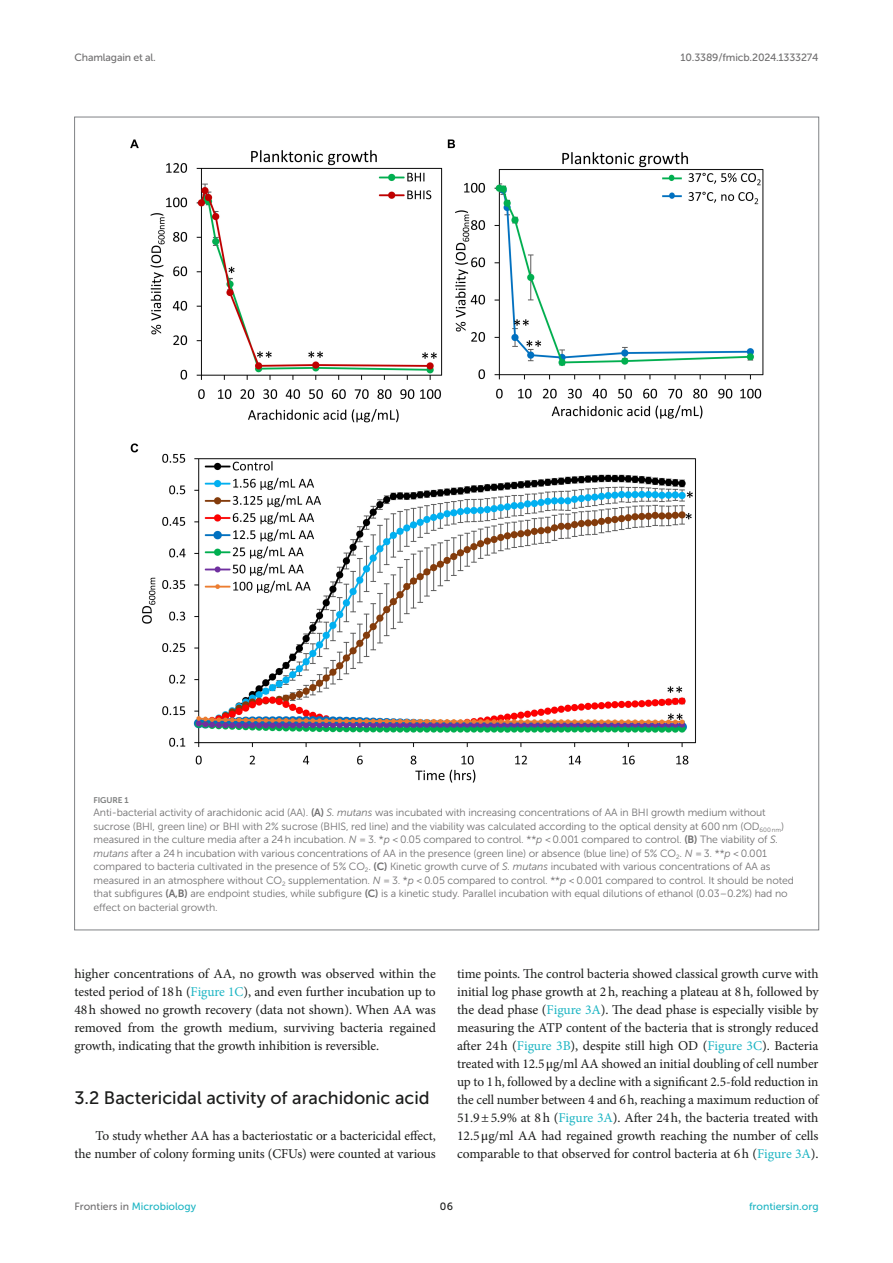
<style>
.page{position:relative;width:893px;height:1263px;background:#fff}
.page>*{position:absolute;margin:0;border:0;box-sizing:border-box;transform-origin:0 0}
.HEAD_2{font:18px "Museo Sans 500";color:#1b1c1b}
.TEXT_FLUSH{font:13.5px/18px "Minion Pro";letter-spacing:-.005em;color:#1b1c1b;text-align:justify}
.FIG_LEG{font:10.5px/13.5px "Museo Sans 300";letter-spacing:-.01em;color:#706f70}
.t1{font:10.5px "Museo Sans 500";letter-spacing:-.015em;color:#706f70}
.t2{font:10.5px "Museo Sans 500";color:#1db5c3}
.t3{font:10.5px "Museo Sans 500";color:#1b1c1b}
.FIG_HD{font:8.25px "Museo Sans 700";letter-spacing:-.01em;color:#7e7f7f}
.s1{font-family:"Museo Sans 700"}
.s2{font-style:italic}
.s3{color:#1db5c3}
.s4{font-family:"STIX General"}
.s5{color:#706f70}
</style>
<div class="page">
<img style="left:130px;top:139px;width:634px;height:644px">
<p class="t1" style="left:74px;top:51px;width:83px">Chamlagain et al.</p>
<p class="t1" style="left:681px;top:51px;width:139px">10.3389/fmicb.2024.1333274</p>
<p class="FIG_HD" style="left:94px;top:795px;width:37px">FIGURE 1</p>
<p class="FIG_LEG" style="left:94px;top:806px;width:702px">Anti-bacterial activity of arachidonic acid (AA). <span class="s1">(A)</span> <span class="s2">S. mutans</span> was incubated with increasing concentrations of AA in BHI growth medium without sucrose (BHI, green line) or BHI with 2% sucrose (BHIS, red line) and the viability was calculated according to the optical density at 600 nm (OD<sub>600</sub> <sub>nm</sub>) measured in the culture media after a 24 h incubation. <span class="s2">N</span> = 3. *<span class="s2">p</span> &lt; 0.05 compared to control. **<span class="s2">p</span> &lt; 0.001 compared to control. <span class="s1">(B)</span> The viability of <span class="s2">S. mutans</span> after a 24 h incubation with various concentrations of AA in the presence (green line) or absence (blue line) of 5% CO<sub>2</sub>. <span class="s2">N</span> = 3. **<span class="s2">p</span> &lt; 0.001 compared to bacteria cultivated in the presence of 5% CO<sub>2</sub>. <span class="s1">(C)</span> Kinetic growth curve of <span class="s2">S. mutans</span> incubated with various concentrations of AA as measured in an atmosphere without CO<sub>2</sub> supplementation. <span class="s2">N</span> = 3. *<span class="s2">p</span> &lt; 0.05 compared to control. **<span class="s2">p</span> &lt; 0.001 compared to control. It should be noted that subfigures <span class="s1">(A,B)</span> are endpoint studies, while subfigure <span class="s1">(C)</span> is a kinetic study. Parallel incubation with equal dilutions of ethanol (0.03–0.2%) had no effect on bacterial growth.</p>
<p class="TEXT_FLUSH" style="left:74px;top:965px;width:363px">higher concentrations of AA, no growth was observed within the tested period of 18h (<span class="s3">Figure 1C</span>), and even further incubation up to 48h showed no growth recovery (data not shown). When AA was removed from the growth medium, surviving bacteria regained growth, indicating that the growth inhibition is reversible.</p>
<p class="HEAD_2" style="left:74px;top:1088px;width:357px">3.2 Bactericidal activity of arachidonic acid</p>
<p class="TEXT_FLUSH" style="left:74px;top:1127px;width:363px;text-align:right">To study whether AA has a bacteriostatic or a bactericidal effect,<br>the number of colony forming units (CFUs) were counted at various</p>
<p class="TEXT_FLUSH" style="left:457px;top:965px;width:363px">time points. The control bacteria showed classical growth curve with initial log phase growth at 2h, reaching a plateau at 8h, followed by the dead phase (<span class="s3">Figure 3A</span>). The dead phase is especially visible by measuring the ATP content of the bacteria that is strongly reduced after 24h (<span class="s3">Figure 3B</span>), despite still high OD (<span class="s3">Figure 3C</span>). Bacteria treated with 12.5<span class="s4">μ</span>g/ml AA showed an initial doubling of cell number up to 1h, followed by a decline with a significant 2.5-fold reduction in the cell number between 4 and 6h, reaching a maximum reduction of 51.9±5.9% at 8h (<span class="s3">Figure 3A</span>). After 24h, the bacteria treated with 12.5<span class="s4">μ</span>g/ml AA had regained growth reaching the number of cells comparable to that observed for control bacteria at 6h (<span class="s3">Figure 3A</span>).</p>
<p class="t2" style="left:74px;top:1200px;width:123px"><span class="s5">Frontiers in</span> Microbiology</p>
<p class="t3" style="left:440px;top:1200px;width:15px">06</p>
<p class="t2" style="left:749px;top:1200px;width:71px">frontiersin.org</p>
</div>
